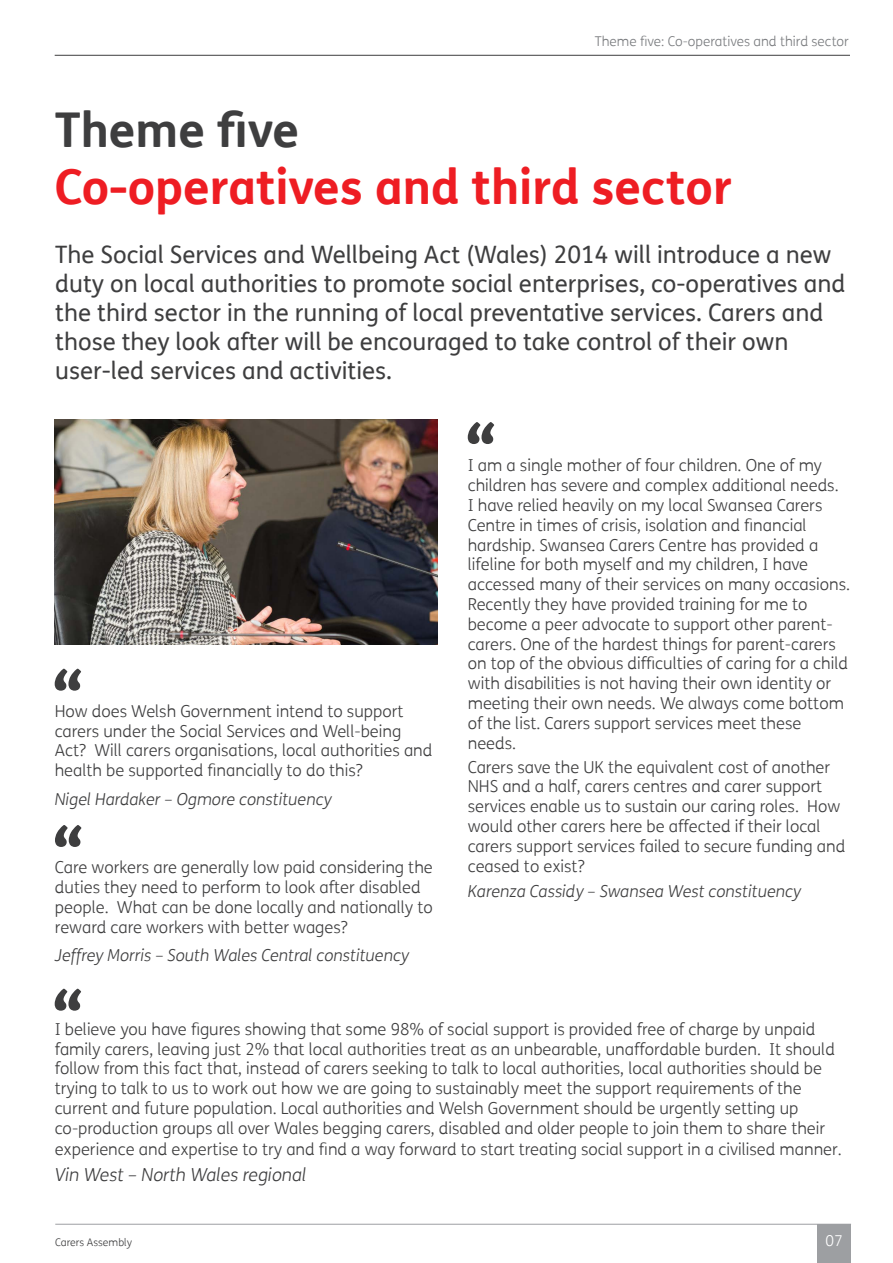
<style>
.page{position:relative;width:893px;height:1263px;background:#fff}
.page>*{position:absolute;margin:0;border:0;box-sizing:border-box;transform-origin:0 0}
.Section_Header_-_Tex{font:700 48px "FS Me";color:#ee1d23}
.Section_Header_-_Tex-2{font:700 48px "FS Me";color:#3e3e3f}
.Section_Intro_Para{font:24px/28.8px "FS Me";color:#3e3e3f}
.t1{font:italic 300 18px "FS Me";color:#3e3e3f}
.t2{font:300 16.5px/19.8px "FS Me";color:#3e3e3f}
.t3{font:italic 300 16.5px "FS Me";color:#3e3e3f}
.t4{font:300 15px "FS Me";color:#fff}
.Section_Header_-_Tex-3{font:300 13.5px "FS Me";color:#7a7c7f}
.t5{font:300 10.5px "FS Me";color:#3e3e3f}
</style>
<div class="page">
<svg style="left:468px;top:422px;width:26px;height:22px"></svg>
<img style="left:55px;top:420px;width:383px;height:224px">
<svg style="left:55px;top:669px;width:26px;height:22px"></svg>
<svg style="left:55px;top:989px;width:26px;height:22px"></svg>
<svg style="left:55px;top:825px;width:26px;height:22px"></svg>
<div style="left:817px;top:1224px;width:33px;height:39px;background:#9d9fa2"></div>
<hr style="left:55px;top:1224px;width:796px;height:1px;background:#9d9fa2">
<hr style="left:55px;top:55px;width:795px;height:1px;background:#3e3e3f">
<p class="Section_Header_-_Tex-3" style="left:595px;top:32px;width:256px">Theme five: Co-operatives and third sector</p>
<p class="Section_Header_-_Tex-2" style="left:55px;top:92px;width:246px">Theme five</p>
<p class="Section_Header_-_Tex" style="left:55px;top:150px;width:679px">Co-operatives and third sector</p>
<p class="Section_Intro_Para" style="left:55px;top:240px;width:791px">The Social Services and Wellbeing Act (Wales) 2014 will introduce a new duty on local authorities to promote social enterprises, co-operatives and the third sector in the running of local preventative services. Carers and those they look after will be encouraged to take control of their own user-led services and activities.</p>
<p class="t2" style="left:55px;top:701px;width:379px">How does Welsh Government intend to support carers under the Social Services and Well-being Act? Will carers organisations, local authorities and health be supported financially to do this?</p>
<p class="t3" style="left:55px;top:787px;width:279px">Nigel Hardaker – Ogmore constituency</p>
<p class="t2" style="left:55px;top:857px;width:379px">Care workers are generally low paid considering the duties they need to perform to look after disabled people. What can be done locally and nationally to reward care workers with better wages?</p>
<p class="t3" style="left:55px;top:944px;width:356px">Jeffrey Morris – South Wales Central constituency</p>
<p class="t2" style="left:468px;top:455px;width:384px">I am a single mother of four children. One of my children has severe and complex additional needs.<br>I have relied heavily on my local Swansea Carers Centre in times of crisis, isolation and financial hardship. Swansea Carers Centre has provided a lifeline for both myself and my children, I have accessed many of their services on many occasions.<br>Recently they have provided training for me to become a peer advocate to support other parent&shy;carers. One of the hardest things for parent-carers on top of the obvious difficulties of caring for a child with disabilities is not having their own identity or meeting their own needs. We always come bottom of the list. Carers support services meet these needs.</p>
<p class="t2" style="left:468px;top:756px;width:379px">Carers save the UK the equivalent cost of another NHS and a half, carers centres and carer support services enable us to sustain our caring roles. How would other carers here be affected if their local carers support services failed to secure funding and ceased to exist?</p>
<p class="t3" style="left:468px;top:880px;width:335px">Karenza Cassidy – Swansea West constituency</p>
<p class="t2" style="left:55px;top:1018px;width:782px">I believe you have figures showing that some 98% of social support is provided free of charge by unpaid family carers, leaving just 2% that local authorities treat as an unbearable, unaffordable burden. It should follow from this fact that, instead of carers seeking to talk to local authorities, local authorities should be trying to talk to us to work out how we are going to sustainably meet the support requirements of the current and future population. Local authorities and Welsh Government should be urgently setting up co-production groups all over Wales begging carers, disabled and older people to join them to share their</p>
<p class="t2" style="left:55px;top:1139px;width:789px">experience and expertise to try and find a way forward to start treating social support in a civilised manner.</p>
<p class="t1" style="left:55px;top:1162px;width:253px">Vin West – North Wales regional</p>
<p class="t5" style="left:55px;top:1235px;width:78px">Carers Assembly</p>
<p class="t4" style="left:825px;top:1231px;width:19px">07</p>
</div>
